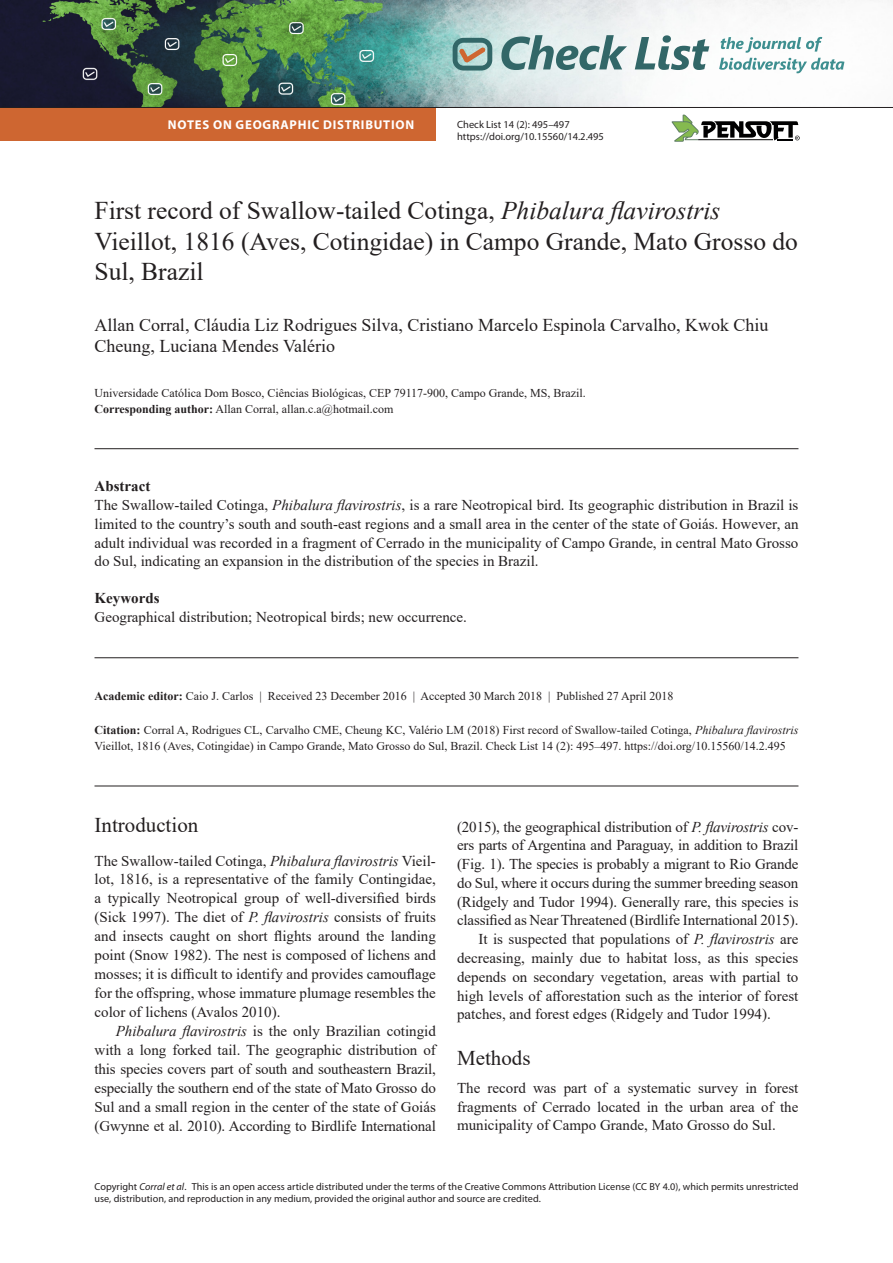
<style>
.page{position:relative;width:893px;height:1263px;background:#fff}
.page>*{position:absolute;margin:0;border:0;box-sizing:border-box;transform-origin:0 0}
.N_title{font:25.5px/30.6px "Times New Roman";color:#231f20}
.N_Head{font:21px "Times New Roman";color:#231f20}
.N_authors{font:18px/21.6px "Times New Roman";color:#231f20}
.N_body_i{font:15px/18.8px "Times New Roman";letter-spacing:-.01em;color:#231f20;text-align:justify}
.N_body_nind{font:15px/18.9px "Times New Roman";color:#231f20;text-align:justify}
.N_abstract_txt{font:15px/18.8px "Times New Roman";color:#231f20;text-align:justify}
.N_keywords_txt{font:15px "Times New Roman";color:#231f20}
.N_abstract{font:700 15px "Times New Roman";color:#231f20}
.N_keywords{font:700 15px "Times New Roman";color:#231f20}
.t1{font:700 12.75px "Myriad Pro";letter-spacing:.06em;color:#fff}
.N_citation{font:12px/15.9px "Times New Roman";color:#231f20}
.N_publ_data{font:12px "Times New Roman";color:#231f20}
.N_affiliations{font:12px "Times New Roman";color:#231f20}
.N_Corresponding_auth{font:12px "Times New Roman";color:#231f20}
.t2{font:10.5px/12.8px "Myriad Pro";color:#231f20}
.copyright{font:10.2px/12.3px "Myriad Pro";letter-spacing:.005em;color:#231f20}
.s1{font-style:italic}
.s2{font-weight:700}
</style>
<div class="page">
<img style="left:0;top:0;width:893px;height:107px">
<svg style="left:453px;top:38px;width:39px;height:33px"></svg>
<svg style="left:501px;top:35px;width:126px;height:35px;background:#98b5b5"></svg>
<svg style="left:635px;top:35px;width:74px;height:35px"></svg>
<svg style="left:719px;top:37px;width:125px;height:36px"></svg>
<hr style="left:94px;top:448px;width:704px;height:1px;background:#231f20">
<hr style="left:94px;top:657px;width:704px;height:1px;background:#231f20">
<hr style="left:94px;top:786px;width:704px;height:1px;background:#231f20">
<svg style="left:672px;top:115px;width:128px;height:27px"></svg>
<div style="left:0;top:108px;width:436px;height:32px;background:#ce6631"></div>
<hr style="left:0;top:107px;width:893px;height:1px;background:#231f20">
<p class="t1" style="left:168px;top:116px;width:248px">NOTES ON GEOGRAPHIC DISTRIBUTION</p>
<p class="t2" style="left:457px;top:117px;width:148px">Check List 14 (2): 495–497 https://doi.org/10.15560/14.2.495</p>
<p class="N_title" style="left:94px;top:195px;width:705px">First record of Swallow-tailed Cotinga, <span class="s1">Phibalura flavirostris<br></span>Vieillot, 1816 (Aves, Cotingidae) in Campo Grande, Mato Grosso do<br>Sul, Brazil</p>
<p class="N_authors" style="left:94px;top:313px;width:675px">Allan Corral, Cláudia Liz Rodrigues Silva, Cristiano Marcelo Espinola Carvalho, Kwok Chiu<br>Cheung, Luciana Mendes Valério</p>
<p class="N_affiliations" style="left:94px;top:384px;width:493px">Universidade Católica Dom Bosco, Ciências Biológicas, CEP 79117-900, Campo Grande, MS, Brazil.</p>
<p class="N_Corresponding_auth" style="left:94px;top:400px;width:300px"><span class="s2">Corresponding author:</span> Allan Corral, allan.c.a@hotmail.com</p>
<p class="N_abstract" style="left:94px;top:475px;width:57px">Abstract</p>
<p class="N_abstract_txt" style="left:94px;top:495px;width:705px">The Swallow-tailed Cotinga, <span class="s1">Phibalura flavirostris</span>, is a rare Neotropical bird. Its geographic distribution in Brazil is limited to the country’s south and south-east regions and a small area in the center of the state of Goiás. However, an adult individual was recorded in a fragment of Cerrado in the municipality of Campo Grande, in central Mato Grosso do Sul, indicating an expansion in the distribution of the species in Brazil.</p>
<p class="N_keywords" style="left:94px;top:587px;width:66px">Keywords</p>
<p class="N_keywords_txt" style="left:94px;top:606px;width:374px">Geographical distribution; Neotropical birds; new occurrence.</p>
<p class="N_publ_data" style="left:94px;top:687px;width:581px"><span class="s2">Academic editor:</span> Caio J. Carlos | Received 23 December 2016 | Accepted 30 March 2018 | Published 27 April 2018</p>
<p class="N_citation" style="left:94px;top:721px;width:705px"><span class="s2">Citation:</span> Corral A, Rodrigues CL, Carvalho CME, Cheung KC, Valério LM (2018) First record of Swallow-tailed Cotinga, <span class="s1">Phibalura flavirostris<br></span>Vieillot, 1816 (Aves, Cotingidae) in Campo Grande, Mato Grosso do Sul, Brazil. Check List 14 (2): 495–497. https://doi.org/10.15560/14.2.495</p>
<p class="N_Head" style="left:94px;top:810px;width:105px">Introduction</p>
<p class="N_body_nind" style="left:94px;top:850px;width:343px">The Swallow-tailed Cotinga, <span class="s1">Phibalura flavirostris</span> Vieil&shy;lot, 1816, is a representative of the family Contingidae, a typically Neotropical group of well-diversified birds (Sick 1997). The diet of <span class="s1">P. flavirostris</span> consists of fruits and insects caught on short flights around the landing point (Snow 1982). The nest is composed of lichens and mosses; it is difficult to identify and provides camouflage for the offspring, whose immature plumage resembles the color of lichens (Avalos 2010).</p>
<p class="N_body_i" style="left:94px;top:1021px;width:343px;text-indent:21px"><span class="s1">Phibalura flavirostris</span> is the only Brazilian cotingid with a long forked tail. The geographic distribution of this species covers part of south and southeastern Brazil, especially the southern end of the state of Mato Grosso do Sul and a small region in the center of the state of Goiás (Gwynne et al. 2010). According to Birdlife International</p>
<p class="N_body_i" style="left:457px;top:817px;width:343px">(2015), the geographical distribution of <span class="s1">P. flavirostris</span> cov&shy;ers parts of Argentina and Paraguay, in addition to Brazil (Fig. 1). The species is probably a migrant to Rio Grande do Sul, where it occurs during the summer breeding season (Ridgely and Tudor 1994). Generally rare, this species is classified as Near Threatened (Birdlife International 2015).</p>
<p class="N_body_i" style="left:457px;top:929px;width:343px;text-indent:21px">It is suspected that populations of <span class="s1">P. flavirostris</span> are decreasing, mainly due to habitat loss, as this species depends on secondary vegetation, areas with partial to high levels of afforestation such as the interior of forest patches, and forest edges (Ridgely and Tudor 1994).</p>
<p class="N_Head" style="left:457px;top:1043px;width:75px">Methods</p>
<p class="N_body_nind" style="left:457px;top:1078px;width:343px">The record was part of a systematic survey in forest fragments of Cerrado located in the urban area of the municipality of Campo Grande, Mato Grosso do Sul.</p>
<p class="copyright" style="left:94px;top:1180px;width:705px">Copyright <span class="s1">Corral et al</span>. This is an open access article distributed under the terms of the Creative Commons Attribution License (CC BY 4.0), which permits unrestricted use, distribution, and reproduction in any medium, provided the original author and source are credited.</p>
</div>
